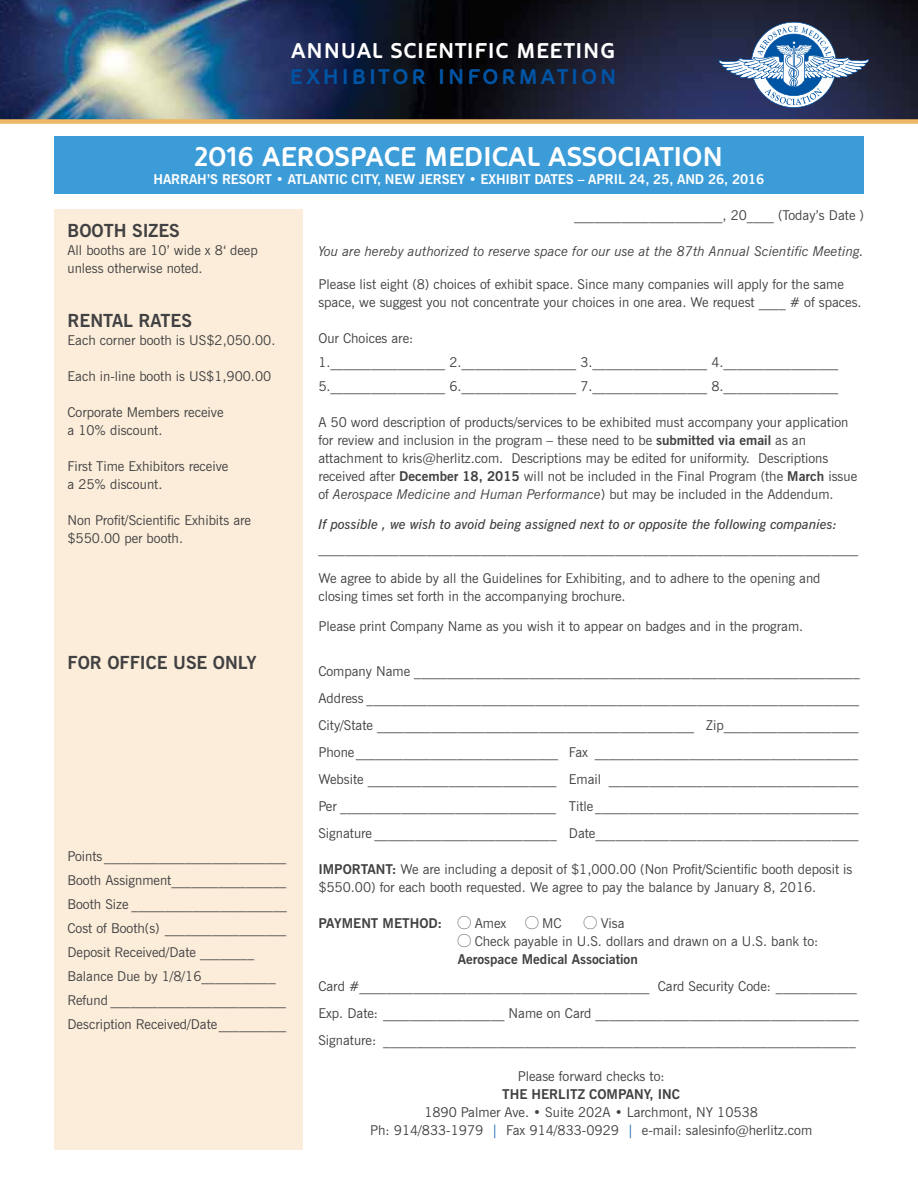
<style>
.page{position:relative;width:918px;height:1188px;background:#fff}
.page>*{position:absolute;margin:0;border:0;box-sizing:border-box;transform-origin:0 0}
.t1{font:700 27px "Oblik";color:#fff}
.t2{font:700 21.3px "Oblik";letter-spacing:.04em;color:#fff}
.t3{font:700 21.3px "Oblik";letter-spacing:.14em;color:#0054a4}
.t4{font:700 18px "News Gothic BT";color:#414042}
.t5{font:13.5px/18px "News Gothic BT";color:#414042}
.t6{font:italic 13.5px "News Gothic BT";color:#414042}
.t7{font:italic 600 13.5px "News Gothic BT";color:#414042}
.t8{font:700 13.5px "News Gothic BT";letter-spacing:-.01em;color:#fff}
.t9{font:700 13.5px "News Gothic BT";color:#414042}
.s1{font-weight:700}
.s2{font-style:italic}
.s3{font-family:"Carta";font-weight:400}
.s4{font-weight:400}
.s5{font-family:"Carta"}
.s6{color:#1b62ac}
</style>
<div class="page">
<div style="left:54px;top:136px;width:810px;height:57px;background:#3c9cd7"></div>
<div style="left:54px;top:209px;width:249px;height:941px;background:#fbedd9"></div>
<img style="left:0;top:0;width:918px;height:119px">
<svg style="left:719px;top:22px;width:150px;height:86px"></svg>
<div style="left:0;top:119px;width:918px;height:5px;background:#efb764"></div>
<h2 class="t2" style="left:291px;top:39px;width:325px">ANNUAL SCIENTIFIC MEETING</h2>
<h2 class="t3" style="left:290px;top:65px;width:328px">EXHIBITOR INFORMATION</h2>
<h1 class="t1" style="left:195px;top:141px;width:530px">2016 AEROSPACE MEDICAL ASSOCIATION</h1>
<p class="t8" style="left:154px;top:170px;width:612px">HARRAH’S RESORT • ATLANTIC CITY, NEW JERSEY • EXHIBIT DATES – APRIL 24, 25, AND 26, 2016</p>
<h3 class="t4" style="left:68px;top:220px;width:114px">BOOTH SIZES</h3>
<p class="t5" style="left:68px;top:241px;width:192px">All booths are 10’ wide x 8‘ deep unless otherwise noted.</p>
<p class="t5" style="left:574px;top:206px;width:291px">______________________, 20____ (Today’s Date )</p>
<p class="t6" style="left:318px;top:243px;width:547px">You are hereby authorized to reserve space for our use at the 87th Annual Scientific Meeting.</p>
<p class="t5" style="left:318px;top:275px;width:545px">Please list eight (8) choices of exhibit space. Since many companies will apply for the same space, we suggest you not concentrate your choices in one area. We request ____ # of spaces.</p>
<p class="t5" style="left:318px;top:326px;width:521px;line-height:24px">Our Choices are:<br>1._________________ 2._________________ 3._________________ 4._________________<br>5._________________ 6._________________ 7._________________ 8._________________</p>
<p class="t5" style="left:318px;top:413px;width:540px">A 50 word description of products/services to be exhibited must accompany your application for review and inclusion in the program – these need to be <span class="s1">submitted via email</span> as an attachment to kris@herlitz.com. Descriptions may be edited for uniformity. Descriptions received after <span class="s1">December 18, 2015</span> will not be included in the Final Program (the <span class="s1">March</span> issue of <span class="s2">Aerospace Medicine and Human Performance</span>) but may be included in the Addendum.</p>
<p class="t7" style="left:318px;top:516px;width:520px">If possible , we wish to avoid being assigned next to or opposite the following companies:</p>
<p class="t5" style="left:318px;top:539px;width:541px">________________________________________________________________________________</p>
<p class="t5" style="left:318px;top:569px;width:504px">We agree to abide by all the Guidelines for Exhibiting, and to adhere to the opening and closing times set forth in the accompanying brochure.</p>
<p class="t5" style="left:318px;top:617px;width:486px">Please print Company Name as you wish it to appear on badges and in the program.</p>
<p class="t5" style="left:318px;top:658px;width:543px;line-height:27px">Company Name __________________________________________________________________ Address _________________________________________________________________________ City/State _______________________________________________ Zip____________________ Phone ______________________________ Fax _______________________________________ Website ____________________________ Email _____________________________________ Per ________________________________ Title _______________________________________ Signature ___________________________ Date _______________________________________</p>
<p class="t5" style="left:318px;top:860px;width:536px"><span class="s1">IMPORTANT:</span> We are including a deposit of $1,000.00 (Non Profit/Scientific booth deposit is $550.00) for each booth requested. We agree to pay the balance by January 8, 2016.</p>
<p class="t9" style="left:318px;top:915px;width:190px">PAYMENT METHOD: <span class="s3">O</span> <span class="s4">Amex</span></p>
<p class="t5" style="left:525px;top:914px;width:38px"><span class="s5">O</span> MC</p>
<h3 class="t4" style="left:68px;top:310px;width:126px">RENTAL RATES</h3>
<p class="t5" style="left:68px;top:331px;width:209px">Each corner booth is US$2,050.00.</p>
<p class="t5" style="left:68px;top:367px;width:205px">Each in-line booth is US$1,900.00</p>
<p class="t5" style="left:68px;top:403px;width:158px">Corporate Members receive a 10% discount.</p>
<p class="t5" style="left:68px;top:457px;width:162px">First Time Exhibitors receive a 25% discount.</p>
<p class="t5" style="left:68px;top:511px;width:185px">Non Profit/Scientific Exhibits are $550.00 per booth.</p>
<h3 class="t4" style="left:68px;top:652px;width:191px">FOR OFFICE USE ONLY</h3>
<p class="t5" style="left:68px;top:844px;width:221px;line-height:24px">Points___________________________ Booth Assignment_________________ Booth Size _______________________ Cost of Booth(s) __________________ Deposit Received/Date ________ Balance Due by 1/8/16___________ Refund __________________________ Description Received/Date __________</p>
<p class="t5" style="left:458px;top:914px;width:362px;text-indent:126px"><span class="s5">O</span> Visa<br><span class="s5">O</span> Check payable in U.S. dollars and drawn on a U.S. bank to:<br><span class="s1">Aerospace Medical Association</span></p>
<p class="t5" style="left:318px;top:973px;width:542px;line-height:27px">Card #___________________________________________ Card Security Code: ____________<br>Exp. Date: __________________ Name on Card _______________________________________<br>Signature: ______________________________________________________________________</p>
<p class="t5" style="left:518px;top:1067px;width:148px">Please forward checks to:</p>
<p class="t9" style="left:502px;top:1086px;width:180px">THE HERLITZ COMPANY, INC</p>
<p class="t5" style="left:370px;top:1103px;width:444px;text-align:center">1890 Palmer Ave. • Suite 202A • Larchmont, NY 10538<br>Ph: 914/833-1979 <span class="s6">|</span> Fax 914/833-0929 <span class="s6">|</span> e-mail: salesinfo@herlitz.com</p>
</div>
